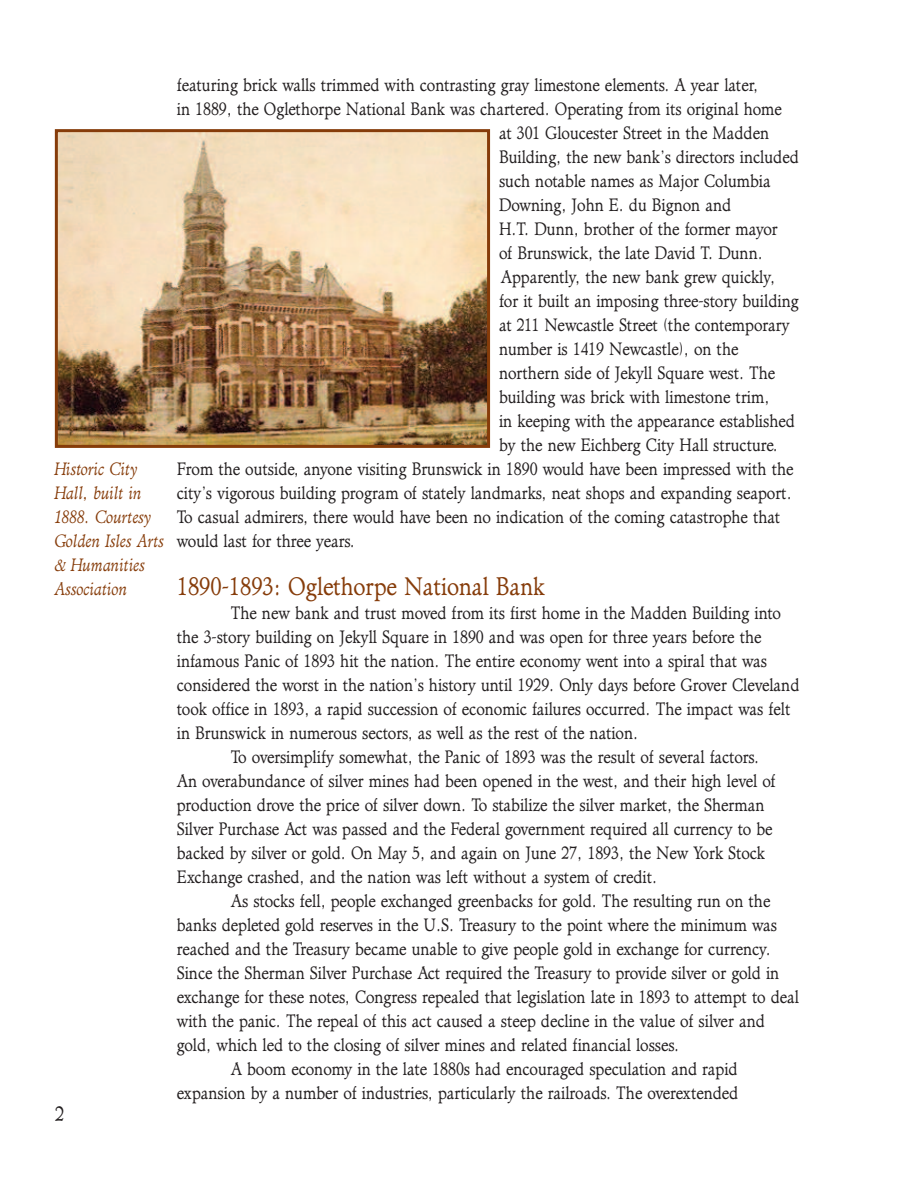
<style>
.page{position:relative;width:918px;height:1188px;background:#fff}
.page>*{position:absolute;margin:0;border:0;box-sizing:border-box;transform-origin:0 0}
.t1{font:25.5px "AT Administer";color:#863c0a;scale:.85 1}
.t2{font:21px "AT Administer";color:#231f20;scale:.85 1}
.t3{font:18px "AT Administer";color:#231f20;scale:.85 1}
.t4{font:italic 18px/24px "AT Administer";color:#863c0a;scale:.85 1}
</style>
<div class="page">
<img style="left:59px;top:133px;width:427px;height:311px">
<div style="left:55px;top:129px;width:435px;height:319px;border:3px solid #863c0a"></div>
<p class="t4" style="left:54px;top:459px;width:131px">Historic City<br>Hall, built in<br>1888. Courtesy<br>Golden Isles Arts &amp; Humanities<br>Association</p>
<p class="t2" style="left:55px;top:1106px;width:12px">2</p>
<p class="t3" style="left:177px;top:78px;width:686px">featuring brick walls trimmed with contrasting gray limestone elements. A year later,</p>
<p class="t3" style="left:177px;top:102px;width:713px">in 1889, the Oglethorpe National Bank was chartered. Operating from its original home</p>
<p class="t3" style="left:499px;top:126px;width:319px">at 301 Gloucester Street in the Madden</p>
<p class="t3" style="left:499px;top:150px;width:354px">Building, the new bank’s directors included</p>
<p class="t3" style="left:499px;top:174px;width:321px">such notable names as Major Columbia</p>
<p class="t3" style="left:499px;top:198px;width:275px">Downing, John E. du Bignon and</p>
<p class="t3" style="left:499px;top:222px;width:329px">H.T. Dunn, brother of the former mayor</p>
<p class="t3" style="left:499px;top:246px;width:312px">of Brunswick, the late David T. Dunn.</p>
<p class="t3" style="left:501px;top:270px;width:324px">Apparently, the new bank grew quickly,</p>
<p class="t3" style="left:499px;top:294px;width:354px">for it built an imposing three-story building</p>
<p class="t3" style="left:499px;top:318px;width:343px">at 211 Newcastle Street (the contemporary</p>
<p class="t3" style="left:499px;top:342px;width:283px">number is 1419 Newcastle), on the</p>
<p class="t3" style="left:499px;top:366px;width:326px">northern side of Jekyll Square west. The</p>
<p class="t3" style="left:499px;top:390px;width:320px">building was brick with limestone trim,</p>
<p class="t3" style="left:499px;top:414px;width:350px">in keeping with the appearance established</p>
<p class="t3" style="left:499px;top:438px;width:329px">by the new Eichberg City Hall structure.</p>
<p class="t3" style="left:177px;top:462px;width:727px">From the outside, anyone visiting Brunswick in 1890 would have been impressed with the</p>
<p class="t3" style="left:177px;top:486px;width:725px">city’s vigorous building program of stately landmarks, neat shops and expanding seaport.</p>
<p class="t3" style="left:177px;top:510px;width:711px">To casual admirers, there would have been no indication of the coming catastrophe that</p>
<p class="t3" style="left:177px;top:534px;width:211px">would last for three years.</p>
<h1 class="t1" style="left:177px;top:577px;width:435px">1890-1893: Oglethorpe National Bank</h1>
<p class="t3" style="left:231px;top:606px;width:649px">The new bank and trust moved from its first home in the Madden Building into</p>
<p class="t3" style="left:177px;top:630px;width:689px">the 3-story building on Jekyll Square in 1890 and was open for three years before the</p>
<p class="t3" style="left:177px;top:654px;width:696px">infamous Panic of 1893 hit the nation. The entire economy went into a spiral that was</p>
<p class="t3" style="left:177px;top:678px;width:734px">considered the worst in the nation’s history until 1929. Only days before Grover Cleveland</p>
<p class="t3" style="left:177px;top:702px;width:723px">took office in 1893, a rapid succession of economic failures occurred. The impact was felt</p>
<p class="t3" style="left:177px;top:726px;width:544px">in Brunswick in numerous sectors, as well as the rest of the nation.</p>
<p class="t3" style="left:231px;top:750px;width:623px">To oversimplify somewhat, the Panic of 1893 was the result of several factors.</p>
<p class="t3" style="left:177px;top:774px;width:706px">An overabundance of silver mines had been opened in the west, and their high level of</p>
<p class="t3" style="left:177px;top:798px;width:693px">production drove the price of silver down. To stabilize the silver market, the Sherman</p>
<p class="t3" style="left:177px;top:822px;width:702px">Silver Purchase Act was passed and the Federal government required all currency to be</p>
<p class="t3" style="left:177px;top:846px;width:694px">backed by silver or gold. On May 5, and again on June 27, 1893, the New York Stock</p>
<p class="t3" style="left:177px;top:870px;width:567px">Exchange crashed, and the nation was left without a system of credit.</p>
<p class="t3" style="left:231px;top:894px;width:636px">As stocks fell, people exchanged greenbacks for gold. The resulting run on the</p>
<p class="t3" style="left:177px;top:918px;width:708px">banks depleted gold reserves in the U.S. Treasury to the point where the minimum was</p>
<p class="t3" style="left:177px;top:942px;width:700px">reached and the Treasury became unable to give people gold in exchange for currency.</p>
<p class="t3" style="left:177px;top:966px;width:710px">Since the Sherman Silver Purchase Act required the Treasury to provide silver or gold in</p>
<p class="t3" style="left:177px;top:990px;width:734px">exchange for these notes, Congress repealed that legislation late in 1893 to attempt to deal</p>
<p class="t3" style="left:177px;top:1014px;width:693px">with the panic. The repeal of this act caused a steep decline in the value of silver and</p>
<p class="t3" style="left:177px;top:1038px;width:593px">gold, which led to the closing of silver mines and related financial losses.</p>
<p class="t3" style="left:231px;top:1062px;width:598px">A boom economy in the late 1880s had encouraged speculation and rapid</p>
<p class="t3" style="left:177px;top:1086px;width:662px">expansion by a number of industries, particularly the railroads. The overextended</p>
</div>
